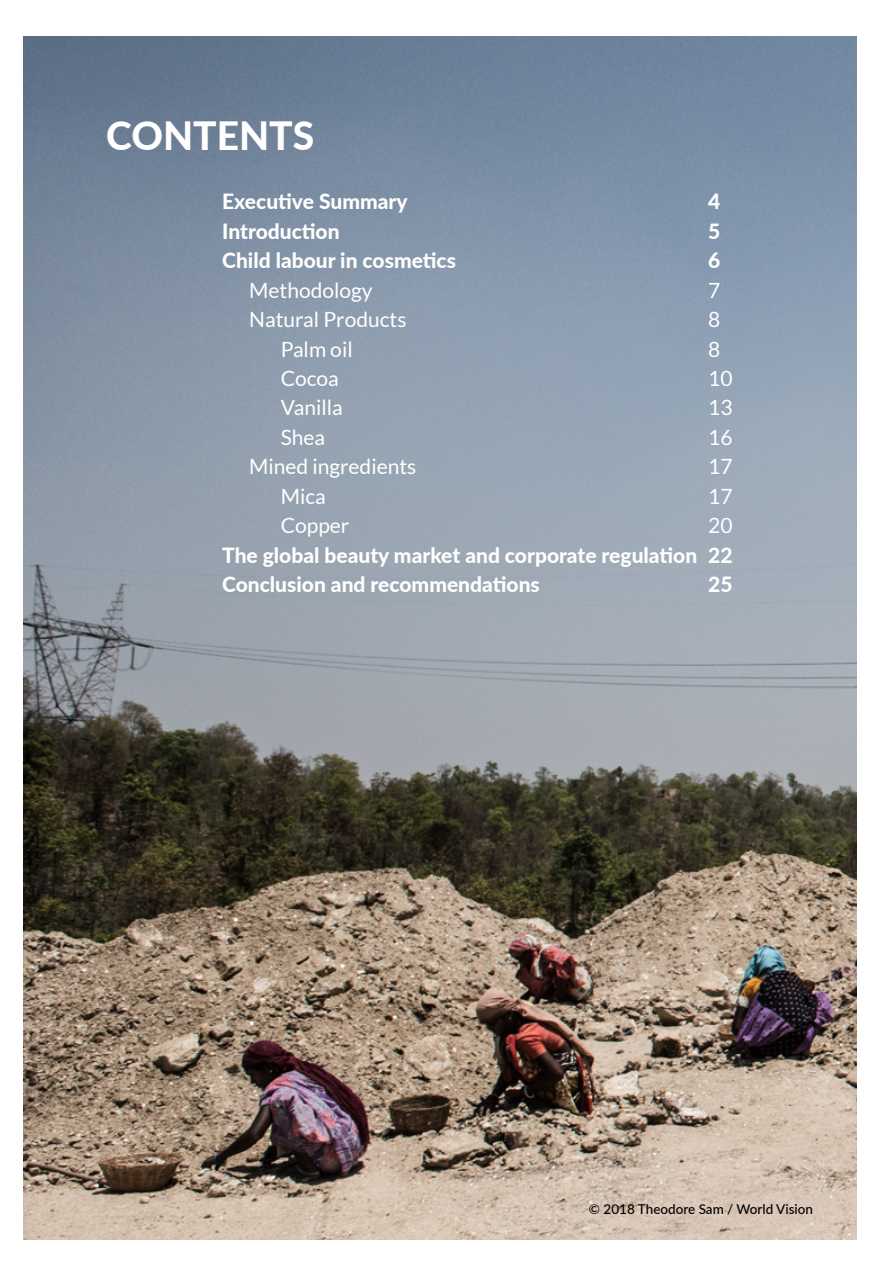
<style>
.page{position:relative;width:893px;height:1263px;background:#fff}
.page>*{position:absolute;margin:0;border:0;box-sizing:border-box;transform-origin:0 0}
.t1{font:800 39px "Lato";color:#fff}
.t2{font:800 21px/29.4px "Lato";color:#fff}
.t3{font:21px "Lato";color:#fff}
.t4{font:500 13.5px "Lato";color:#000}
</style>
<div class="page">
<img style="left:23px;top:36px;width:834px;height:1203px">
<h1 class="t1" style="left:106px;top:107px;width:209px">CONTENTS</h1>
<p class="t2" style="left:222px;top:186px;width:187px">Executive Summary</p>
<p class="t2" style="left:708px;top:186px;width:14px">4</p>
<p class="t2" style="left:222px;top:215px;width:119px">Introduction</p>
<p class="t2" style="left:708px;top:215px;width:14px">5</p>
<p class="t2" style="left:222px;top:245px;width:235px">Child labour in cosmetics</p>
<p class="t2" style="left:708px;top:245px;width:14px">6</p>
<p class="t3" style="left:249px;top:278px;width:125px">Methodology</p>
<p class="t3" style="left:708px;top:278px;width:14px">7</p>
<p class="t3" style="left:249px;top:308px;width:159px">Natural Products</p>
<p class="t3" style="left:708px;top:308px;width:14px">8</p>
<p class="t3" style="left:281px;top:337px;width:74px">Palm oil</p>
<p class="t3" style="left:708px;top:337px;width:14px">8</p>
<p class="t3" style="left:281px;top:367px;width:60px">Cocoa</p>
<p class="t3" style="left:708px;top:367px;width:26px">10</p>
<p class="t3" style="left:281px;top:396px;width:64px">Vanilla</p>
<p class="t3" style="left:708px;top:396px;width:26px">13</p>
<p class="t3" style="left:281px;top:426px;width:46px">Shea</p>
<p class="t3" style="left:708px;top:426px;width:26px">16</p>
<p class="t3" style="left:249px;top:455px;width:169px">Mined ingredients</p>
<p class="t3" style="left:708px;top:455px;width:26px">17</p>
<p class="t3" style="left:281px;top:484px;width:47px">Mica</p>
<p class="t3" style="left:708px;top:484px;width:26px">17</p>
<p class="t3" style="left:281px;top:514px;width:70px">Copper</p>
<p class="t3" style="left:708px;top:514px;width:26px">20</p>
<p class="t2" style="left:222px;top:539px;width:512px">The global beauty market and corporate regulation 22<br>Conclusion and recommendations</p>
<p class="t2" style="left:708px;top:569px;width:26px">25</p>
<p class="t4" style="left:589px;top:1200px;width:226px">© 2018 Theodore Sam / World Vision</p>
</div>
